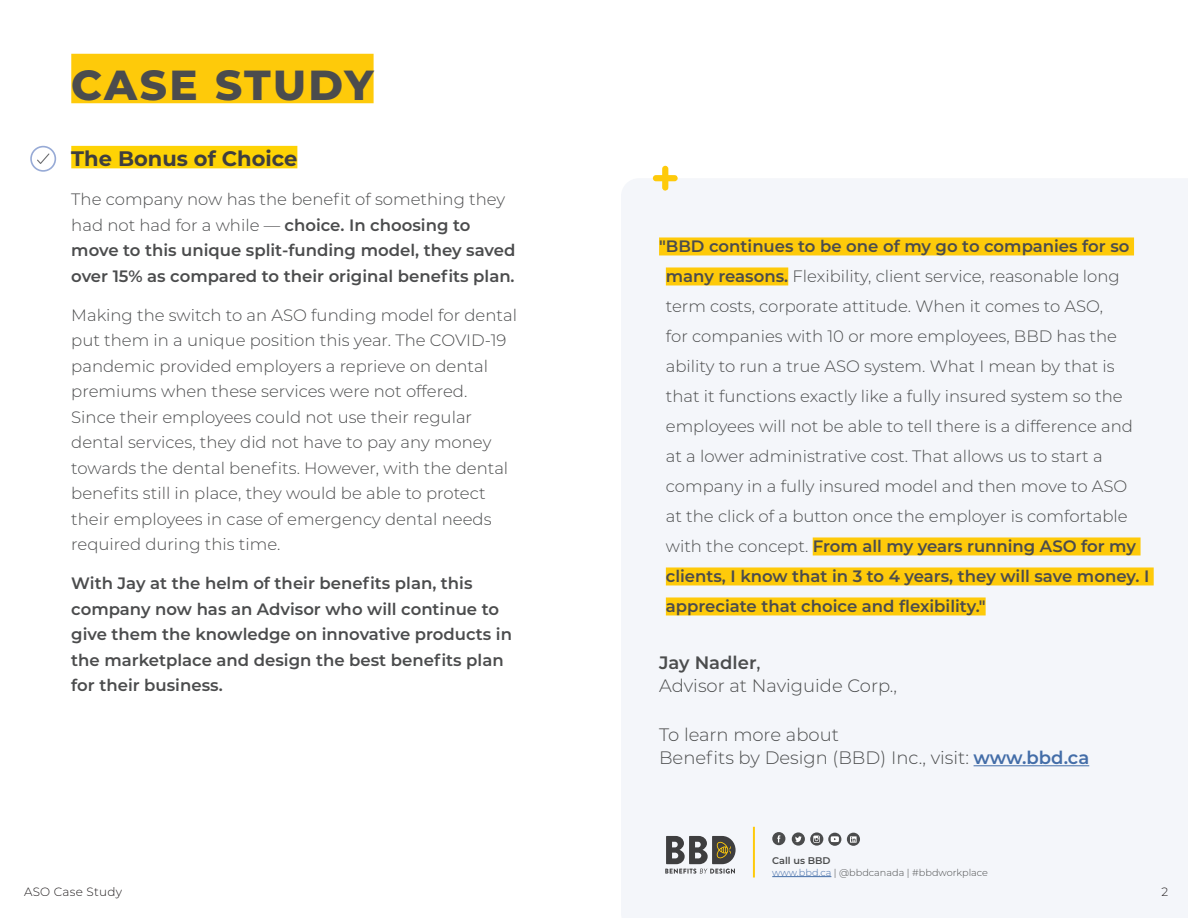
<style>
.page{position:relative;width:1188px;height:918px;background:#fff}
.page>*{position:absolute;margin:0;border:0;box-sizing:border-box;transform-origin:0 0}
.H1_-_Benepac{font:800 42px "Montserrat";letter-spacing:.05em;color:#4b4c4d}
.t1{font:700 21px "Montserrat";color:#3e3e3f}
.t2{font:300 18px/22.5px "Montserrat";color:#4b4c4d}
.t3{font:300 16.5px/30px "Montserrat";color:#4b4c4d}
.t4{font:600 16.5px/25.5px "Montserrat";color:#4b4c4d}
.t5{font:300 12px "Montserrat";letter-spacing:.02em;color:#231f20}
.t6{font:300 9.75px "Montserrat";color:#4b4c4d}
.t7{font:600 9.75px "Montserrat";color:#4b4c4d}
.s1{font-weight:300}
.s2{font-weight:600}
.s3{font-weight:500}
.s4{font-weight:600;color:#436da8}
.s5{color:#436da8}
</style>
<div class="page">
<div style="left:621px;top:178px;width:567px;height:740px;background:#f4f6fa"></div>
<div style="left:71px;top:146px;width:226px;height:22px;background:#fed304"></div>
<div style="left:71px;top:54px;width:303px;height:49px;background:#feca0a"></div>
<div style="left:659px;top:237px;width:475px;height:18px;background:#feca0a"></div>
<div style="left:666px;top:267px;width:122px;height:18px;background:#feca0a"></div>
<div style="left:813px;top:537px;width:328px;height:18px;background:#feca0a"></div>
<div style="left:666px;top:567px;width:488px;height:18px;background:#feca0a"></div>
<div style="left:666px;top:597px;width:320px;height:18px;background:#feca0a"></div>
<hr style="left:974px;top:765px;width:115px;height:1px;background:#436da8">
<svg style="left:653px;top:166px;width:25px;height:25px"></svg>
<hr style="left:753px;top:827px;width:2px;height:51px;background:#feca0a">
<hr style="left:772px;top:876px;width:59px;height:1px;background:#436da8">
<div style="left:772px;top:832px;width:13px;height:13px;background:#4b4c4d;border-radius:50%"></div>
<svg style="left:792px;top:832px;width:13px;height:14px"></svg>
<svg style="left:810px;top:832px;width:13px;height:14px"></svg>
<svg style="left:828px;top:833px;width:13px;height:13px"></svg>
<div style="left:847px;top:833px;width:13px;height:13px;background:#4b4c4d;border-radius:50%"></div>
<svg style="left:777px;top:835px;width:3px;height:7px"></svg>
<svg style="left:795px;top:836px;width:7px;height:6px"></svg>
<svg style="left:813px;top:836px;width:7px;height:7px"></svg>
<svg style="left:831px;top:836px;width:8px;height:6px"></svg>
<svg style="left:850px;top:836px;width:7px;height:7px"></svg>
<div style="left:30px;top:146px;width:26px;height:26px;border:2px solid #97aad6;border-radius:50%"></div>
<svg style="left:37px;top:153px;width:12px;height:11px"></svg>
<svg style="left:665px;top:836px;width:71px;height:38px"></svg>
<p class="H1_-_Benepac" style="left:71px;top:54px;width:304px">CASE STUDY</p>
<p class="t1" style="left:71px;top:144px;width:228px">The Bonus of Choice</p>
<p class="t4" style="left:71px;top:186px;width:446px"><span class="s1">The company now has the benefit of something they had not had for a while —</span> choice. In choosing to move to this unique split-funding model, they saved over 15% as compared to their original benefits plan.</p>
<p class="t3" style="left:71px;top:302px;width:447px;line-height:25.5px">Making the switch to an ASO funding model for dental put them in a unique position this year. The COVID-19 pandemic provided employers a reprieve on dental premiums when these services were not offered.<br>Since their employees could not use their regular dental services, they did not have to pay any money towards the dental benefits. However, with the dental benefits still in place, they would be able to protect their employees in case of emergency dental needs required during this time.</p>
<p class="t4" style="left:71px;top:570px;width:442px">With Jay at the helm of their benefits plan, this company now has an Advisor who will continue to give them the knowledge on innovative products in the marketplace and design the best benefits plan for their business.</p>
<p class="t3" style="left:666px;top:231px;width:485px;text-indent:-7px"><span class="s2">"BBD continues to be one of my go to companies for so many reasons.</span> Flexibility, client service, reasonable long term costs, corporate attitude. When it comes to ASO,<br>for companies with 10 or more employees, BBD has the ability to run a true ASO system. What I mean by that is that it functions exactly like a fully insured system so the employees will not be able to tell there is a difference and at a lower administrative cost. That allows us to start a company in a fully insured model and then move to ASO<br>at the click of a button once the employer is comfortable with the concept. <span class="s2">From all my years running ASO for my clients, I know that in 3 to 4 years, they will save money. I appreciate that choice and flexibility."</span></p>
<p class="t2" style="left:659px;top:651px;width:240px"><span class="s2">Jay Nadler</span><span class="s3">,<br></span>Advisor at Naviguide Corp.,</p>
<p class="t2" style="left:659px;top:723px;width:432px">To learn more about<br>Benefits by Design (BBD) Inc., visit: <span class="s4">www.bbd.ca</span></p>
<p class="t7" style="left:772px;top:854px;width:60px">Call us BBD</p>
<p class="t6" style="left:772px;top:866px;width:217px"><span class="s5">www.bbd.ca</span> | @bbdcanada | #bbdworkplace</p>
<p class="t5" style="left:24px;top:883px;width:100px">ASO Case Study</p>
<p class="t5" style="left:1162px;top:883px;width:8px">2</p>
</div>
